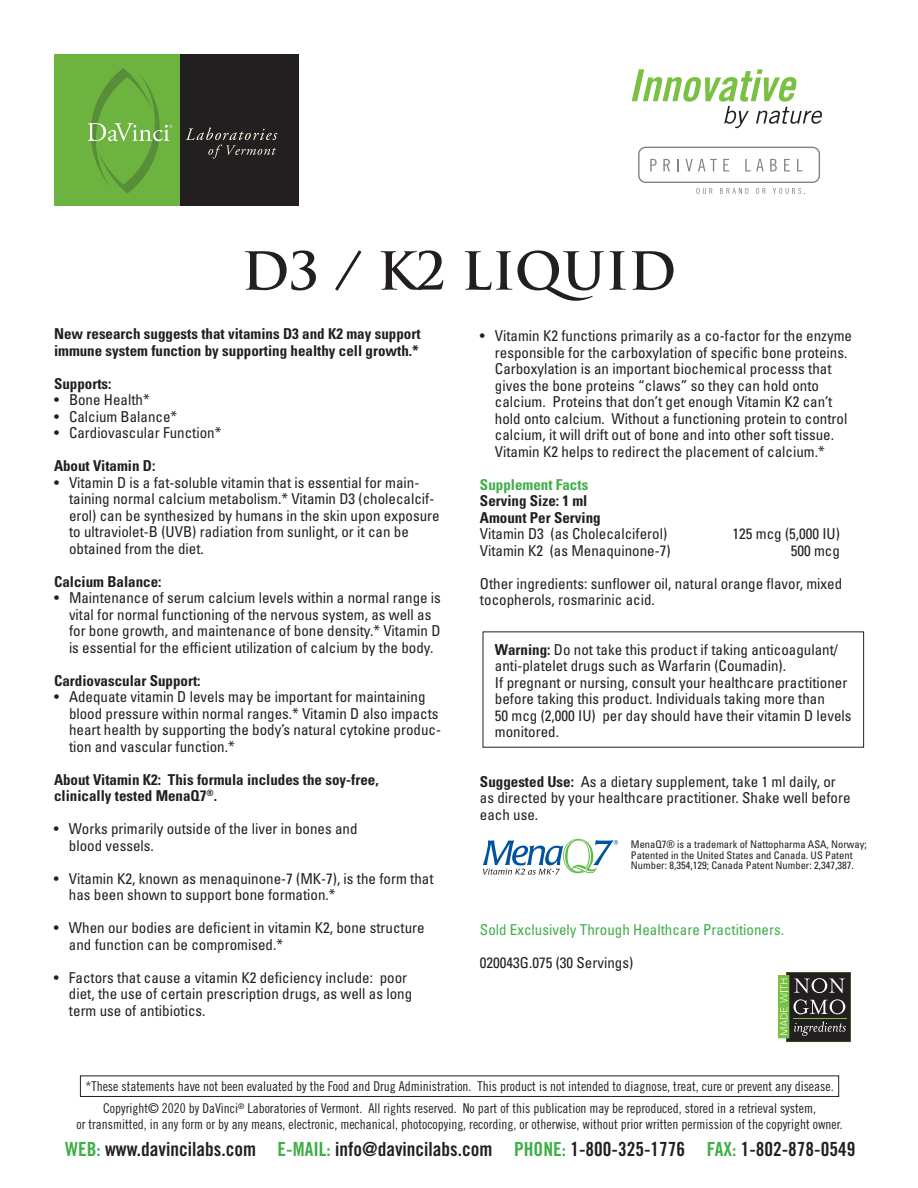
<style>
.page{position:relative;width:918px;height:1188px;background:#fff}
.page>*{position:absolute;margin:0;border:0;box-sizing:border-box;transform-origin:0 0}
.t1{font:700 51px "Trajan";color:#231f20}
.t2{font:19.5px "Trade Gothic Bold Cond Twenty";color:#231f20}
.t3{font:condensed 15px/16.5px "Univers";color:#231f20}
.t4{font:700 condensed 15px/16.5px "Univers";color:#231f20}
.t5{font:condensed 15px "Univers";color:#40ae49}
.t6{font:700 condensed 15px "Univers";color:#40ae49}
.t7{font:13.5px/16.2px "Trade Gothic Cond Eighteen";color:#231f20;text-align:center}
.t8{font:condensed 10.5px/10.5px "Univers";color:#231f20}
.s1{font-weight:700}
.s2{color:#40ae49}
</style>
<div class="page">
<div style="left:80px;top:1076px;width:759px;height:21px;border:1px solid #231f20"></div>
<div style="left:638px;top:147px;width:182px;height:36px;border:1px solid #808285;border-radius:7px"></div>
<svg style="left:650px;top:159px;width:7px;height:12px"></svg>
<svg style="left:663px;top:159px;width:7px;height:12px"></svg>
<svg style="left:677px;top:159px;width:2px;height:12px"></svg>
<svg style="left:686px;top:159px;width:31px;height:12px"></svg>
<svg style="left:723px;top:159px;width:6px;height:12px"></svg>
<svg style="left:745px;top:159px;width:19px;height:12px"></svg>
<svg style="left:770px;top:159px;width:7px;height:12px"></svg>
<svg style="left:784px;top:159px;width:6px;height:12px"></svg>
<svg style="left:797px;top:159px;width:5px;height:12px"></svg>
<svg style="left:696px;top:188px;width:16px;height:6px"></svg>
<svg style="left:720px;top:188px;width:28px;height:6px"></svg>
<svg style="left:756px;top:188px;width:10px;height:6px"></svg>
<svg style="left:773px;top:188px;width:32px;height:6px"></svg>
<div style="left:54px;top:54px;width:126px;height:152px;background:#6cb43f"></div>
<div style="left:180px;top:54px;width:118px;height:152px;background:#231f20"></div>
<svg style="left:88px;top:68px;width:84px;height:126px"></svg>
<svg style="left:186px;top:128px;width:91px;height:31px"></svg>
<svg style="left:632px;top:69px;width:190px;height:59px"></svg>
<svg style="left:778px;top:972px;width:73px;height:70px;background:#4b5242"></svg>
<hr style="left:793px;top:1018px;width:53px;height:1px;background:#79c142">
<svg style="left:483px;top:838px;width:135px;height:37px"></svg>
<h1 class="t1" style="left:242px;top:239px;width:436px">D3 / K2 LIQUID</h1>
<p class="t4" style="left:54px;top:325px;width:368px">New research suggests that vitamins D3 and K2 may support immune system function by supporting healthy cell growth.*</p>
<p class="t4" style="left:54px;top:375px;width:59px">Supports:</p>
<p class="t3" style="left:54px;top:391px;width:97px">• Bone Health*</p>
<p class="t3" style="left:54px;top:408px;width:125px">• Calcium Balance*</p>
<p class="t3" style="left:54px;top:424px;width:169px">• Cardiovascular Function*</p>
<p class="t4" style="left:54px;top:457px;width:103px">About Vitamin D:</p>
<p class="t3" style="left:69px;top:474px;width:372px;text-indent:-15px">• Vitamin D is a fat-soluble vitamin that is essential for main&shy;taining normal calcium metabolism.* Vitamin D3 (cholecalcif&shy;erol) can be synthesized by humans in the skin upon exposure to ultraviolet-B (UVB) radiation from sunlight, or it can be obtained from the diet.</p>
<p class="t4" style="left:54px;top:573px;width:109px">Calcium Balance:</p>
<p class="t3" style="left:69px;top:589px;width:373px;text-indent:-15px">• Maintenance of serum calcium levels within a normal range is vital for normal functioning of the nervous system, as well as for bone growth, and maintenance of bone density.* Vitamin D is essential for the efficient utilization of calcium by the body.</p>
<p class="t4" style="left:54px;top:672px;width:148px">Cardiovascular Support:</p>
<p class="t3" style="left:69px;top:688px;width:374px;text-indent:-15px">• Adequate vitamin D levels may be important for maintaining blood pressure within normal ranges.* Vitamin D also impacts heart health by supporting the body’s natural cytokine produc&shy;tion and vascular function.*</p>
<p class="t4" style="left:54px;top:771px;width:326px">About Vitamin K2: This formula includes the soy-free, clinically tested MenaQ7<sup>®</sup>.</p>
<p class="t3" style="left:69px;top:820px;width:290px;text-indent:-15px">• Works primarily outside of the liver in bones and blood vessels.</p>
<p class="t3" style="left:69px;top:870px;width:366px;text-indent:-15px">• Vitamin K2, known as menaquinone-7 (MK-7), is the form that has been shown to support bone formation.*</p>
<p class="t3" style="left:69px;top:919px;width:357px;text-indent:-15px">• When our bodies are deficient in vitamin K2, bone structure and function can be compromised.*</p>
<p class="t3" style="left:69px;top:969px;width:345px;text-indent:-15px">• Factors that cause a vitamin K2 deficiency include: poor diet, the use of certain prescription drugs, as well as long term use of antibiotics.</p>
<p class="t3" style="left:495px;top:327px;width:359px;text-indent:-15px">• Vitamin K2 functions primarily as a co-factor for the enzyme responsible for the carboxylation of specific bone proteins.<br>Carboxylation is an important biochemical processs that gives the bone proteins “claws” so they can hold onto calcium. Proteins that don’t get enough Vitamin K2 can’t hold onto calcium. Without a functioning protein to control calcium, it will drift out of bone and into other soft tissue.<br>Vitamin K2 helps to redirect the placement of calcium.*</p>
<p class="t6" style="left:480px;top:475px;width:110px">Supplement Facts</p>
<p class="t4" style="left:480px;top:492px;width:122px">Serving Size: 1 ml<br>Amount Per Serving</p>
<p class="t3" style="left:480px;top:525px;width:189px">Vitamin D3 (as Cholecalciferol)</p>
<p class="t3" style="left:733px;top:525px;width:109px">125 mcg (5,000 IU)</p>
<p class="t3" style="left:480px;top:542px;width:192px">Vitamin K2 (as Menaquinone-7)</p>
<p class="t3" style="left:791px;top:542px;width:51px">500 mcg</p>
<p class="t3" style="left:480px;top:575px;width:364px">Other ingredients: sunflower oil, natural orange flavor, mixed tocopherols, rosmarinic acid.</p>
<p class="t3" style="left:495px;top:641px;width:358px"><span class="s1">Warning:</span> Do not take this product if taking anticoagulant/ anti-platelet drugs such as Warfarin (Coumadin).<br>If pregnant or nursing, consult your healthcare practitioner before taking this product. Individuals taking more than<br>50 mcg (2,000 IU) per day should have their vitamin D levels monitored.</p>
<p class="t3" style="left:480px;top:773px;width:372px"><span class="s1">Suggested Use:</span> As a dietary supplement, take 1 ml daily, or as directed by your healthcare practitioner. Shake well before each use.</p>
<p class="t8" style="left:631px;top:839px;width:237px">MenaQ7® is a trademark of Nattopharma ASA, Norway;<br>Patented in the United States and Canada. US Patent<br>Number: 8,354,129; Canada Patent Number: 2,347,387.</p>
<p class="t5" style="left:480px;top:920px;width:306px">Sold Exclusively Through Healthcare Practitioners.</p>
<p class="t3" style="left:480px;top:954px;width:155px">020043G.075 (30 Servings)</p>
<p class="t7" style="left:86px;top:1078px;width:750px">*These statements have not been evaluated by the Food and Drug Administration. This product is not intended to diagnose, treat, cure or prevent any disease.</p>
<p class="t7" style="left:76px;top:1100px;width:768px">Copyright© 2020 by DaVinci<sup>®</sup> Laboratories of Vermont. All rights reserved. No part of this publication may be reproduced, stored in a retrieval system,<br>or transmitted, in any form or by any means, electronic, mechanical, photocopying, recording, or otherwise, without prior written permission of the copyright owner.</p>
<h2 class="t2" style="left:65px;top:1137px;width:792px"><span class="s2">WEB:</span> www.davincilabs.com <span class="s2">E-MAIL:</span> info@davincilabs.com <span class="s2">PHONE:</span> 1-800-325-1776 <span class="s2">FAX:</span> 1-802-878-0549</h2>
</div>
